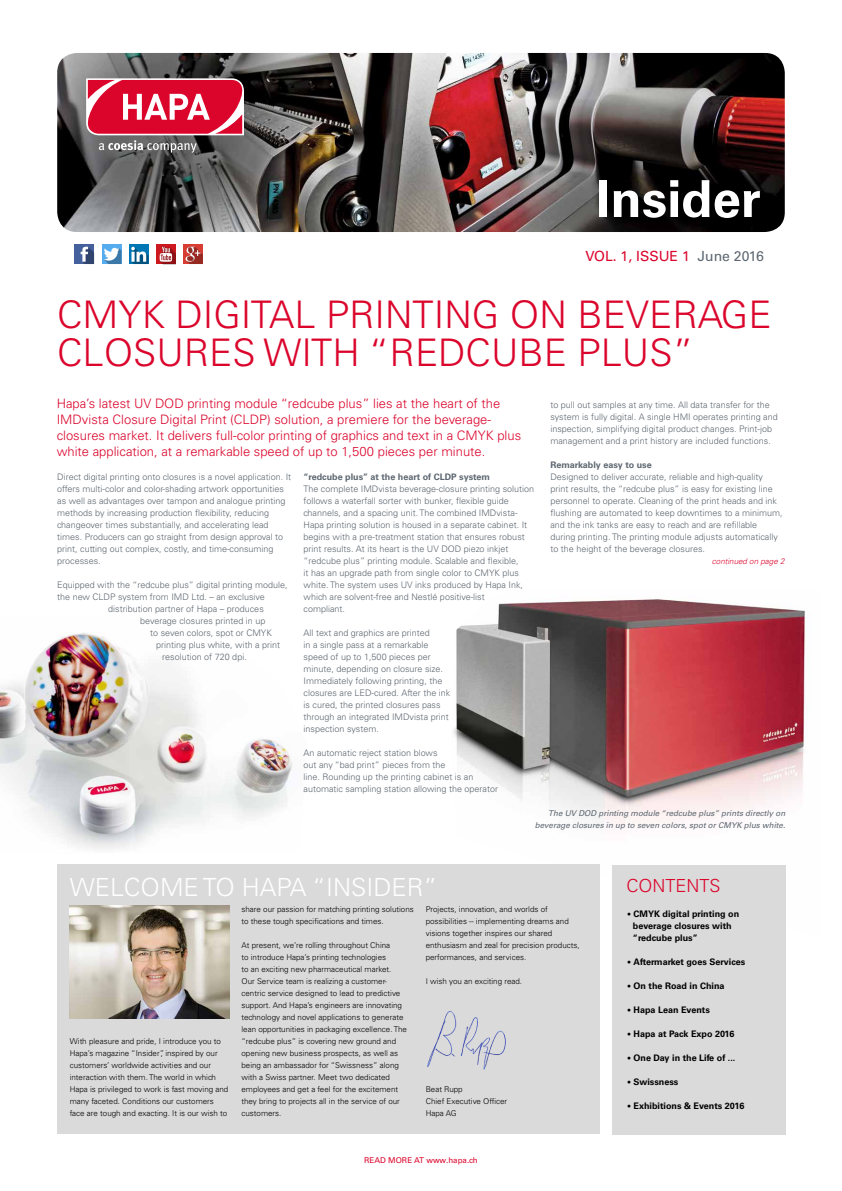
<style>
.page{position:relative;width:842px;height:1191px;background:#fff}
.page>*{position:absolute;margin:0;border:0;box-sizing:border-box;transform-origin:0 0}
.t1{font:700 51px "Univers LT Std";color:#fff}
.t2{font:300 38px/38px "Univers LT Std";color:#db052c}
.t3{font:300 25px "Univers LT Std";color:#fff}
.t4{font:300 18px "Univers LT Std";color:#db052c}
.t5{font:14px "Univers LT Std";color:#db052c}
.t6{font:300 13px/16px "Univers LT Std";color:#db052c}
.t7{font:300 9px/12px "Univers LT Std";color:#5c6670}
.t8{font:700 9px/12px "Univers LT Std";color:#000}
.t9{font:700 9px "Univers LT Std";color:#5c6670}
.t10{font:300 8px/12px "Univers LT Std";color:#000}
.t11{font:italic 8px/12px "Univers LT Std";color:#5c6670;text-align:right}
.t12{font:8px "Univers LT Std";color:#db052c}
.t13{font:italic 300 8px "Univers LT Std";color:#db052c}
.s1{color:#5c6670}
.s2{font-weight:300;font-size:8px}
</style>
<div class="page">
<img style="left:0;top:632px;width:293px;height:217px">
<img style="left:57px;top:53px;width:728px;height:179px">
<img style="left:453px;top:599px;width:353px;height:337px">
<div style="left:57px;top:864px;width:543px;height:269px;background:#dadada"></div>
<div style="left:612px;top:865px;width:173px;height:269px;background:#dadada"></div>
<img style="left:70px;top:905px;width:160px;height:113px">
<svg style="left:86px;top:78px;width:158px;height:75px"></svg>
<img style="left:427px;top:1011px;width:79px;height:59px">
<div style="left:75px;top:244px;width:19px;height:20px;background:#45619d"></div>
<svg style="left:81px;top:247px;width:13px;height:17px"></svg>
<div style="left:102px;top:244px;width:19px;height:20px;background:#55acee"></div>
<svg style="left:104px;top:248px;width:17px;height:16px"></svg>
<div style="left:129px;top:244px;width:20px;height:20px;background:#0077b5"></div>
<svg style="left:131px;top:247px;width:18px;height:17px"></svg>
<div style="left:156px;top:244px;width:20px;height:20px;background:#cc181e"></div>
<svg style="left:160px;top:247px;width:16px;height:17px"></svg>
<div style="left:183px;top:244px;width:20px;height:20px;background:#d73d32"></div>
<svg style="left:186px;top:247px;width:17px;height:17px"></svg>
<h1 class="t1" style="left:596px;top:169px;width:166px">Insider</h1>
<h3 class="t5" style="left:585px;top:248px;width:180px">VOL. 1, ISSUE 1 <span class="s1">June 2016</span></h3>
<h2 class="t2" style="left:57px;top:295px;width:716px">CMYK DIGITAL PRINTING ON BEVERAGE<br>CLOSURES WITH “REDCUBE PLUS”</h2>
<p class="t6" style="left:57px;top:395px;width:466px">Hapa’s latest UV DOD printing module “redcube plus” lies at the heart of the IMDvista Closure Digital Print (CLDP) solution, a premiere for the beverage&shy;closures market. It delivers full-color printing of graphics and text in a CMYK plus white application, at a remarkable speed of up to 1,500 pieces per minute.</p>
<p class="t7" style="left:57px;top:471px;width:235px">Direct digital printing onto closures is a novel application. It offers multi-color and color-shading artwork opportunities as well as advantages over tampon and analogue printing methods by increasing production flexibility, reducing changeover times substantially, and accelerating lead times. Producers can go straight from design approval to print, cutting out complex, costly, and time-consuming processes.</p>
<p class="t7" style="left:57px;top:579px;width:232px">Equipped with the “redcube plus” digital printing module,</p>
<p class="t7" style="left:57px;top:591px;width:209px">the new CLDP system from IMD Ltd. – an exclusive</p>
<p class="t7" style="left:108px;top:603px;width:157px">distribution partner of Hapa – produces</p>
<p class="t7" style="left:140px;top:615px;width:127px">beverage closures printed in up</p>
<p class="t7" style="left:150px;top:627px;width:123px">to seven colors, spot or CMYK</p>
<p class="t7" style="left:156px;top:639px;width:126px">printing plus white, with a print</p>
<p class="t7" style="left:162px;top:651px;width:86px">resolution of 720 dpi.</p>
<p class="t9" style="left:304px;top:472px;width:188px">“redcube plus” at the heart of CLDP system</p>
<p class="t7" style="left:304px;top:483px;width:232px">The complete IMDvista beverage-closure printing solution follows a waterfall sorter with bunker, flexible guide channels, and a spacing unit. The combined IMDvista-Hapa printing solution is housed in a separate cabinet. It begins with a pre-treatment station that ensures robust print results. At its heart is the UV DOD piezo inkjet “redcube plus” printing module. Scalable and flexible,<br>it has an upgrade path from single color to CMYK plus white. The system uses UV inks produced by Hapa Ink, which are solvent-free and Nestlé positive-list<br>compliant.</p>
<p class="t7" style="left:304px;top:627px;width:148px">All text and graphics are printed<br>in a single pass at a remarkable speed of up to 1,500 pieces per minute, depending on closure size.<br>Immediately following printing, the closures are LED-cured. After the ink is cured, the printed closures pass through an integrated IMDvista print inspection system.</p>
<p class="t7" style="left:304px;top:747px;width:196px">An automatic reject station blows<br>out any “bad print” pieces from the<br>line. Rounding up the printing cabinet is an automatic sampling station allowing the operator</p>
<p class="t7" style="left:550px;top:399px;width:229px">to pull out samples at any time. All data transfer for the system is fully digital. A single HMI operates printing and inspection, simplifying digital product changes. Print-job management and a print history are included functions.</p>
<p class="t9" style="left:550px;top:459px;width:103px">Remarkably easy to use</p>
<p class="t7" style="left:550px;top:471px;width:234px">Designed to deliver accurate, reliable and high-quality print results, the “redcube plus” is easy for existing line personnel to operate. Cleaning of the print heads and ink flushing are automated to keep downtimes to a minimum, and the ink tanks are easy to reach and are refillable during printing. The printing module adjusts automatically to the height of the beverage closures.</p>
<p class="t13" style="left:712px;top:556px;width:74px">continued on page 2</p>
<p class="t11" style="left:535px;top:807px;width:252px">The UV DOD printing module “redcube plus” prints directly on beverage closures in up to seven colors, spot or CMYK plus white.</p>
<h3 class="t3" style="left:70px;top:872px;width:369px">WELCOME TO HAPA “INSIDER”</h3>
<p class="t10" style="left:426px;top:903px;width:155px">Projects, innovation, and worlds of possibilities -- implementing dreams and visions together inspires our shared enthusiasm and zeal for precision products, performances, and services.</p>
<p class="t10" style="left:426px;top:975px;width:98px">I wish you an exciting read.</p>
<p class="t10" style="left:241px;top:903px;width:174px">share our passion for matching printing solutions to these tough specifications and times.</p>
<p class="t10" style="left:241px;top:939px;width:167px">At present, we’re rolling throughout China<br>to introduce Hapa’s printing technologies<br>to an exciting new pharmaceutical market.<br>Our Service team is realizing a customer&shy;centric service designed to lead to predictive support. And Hapa’s engineers are innovating technology and novel applications to generate lean opportunities in packaging excellence. The “redcube plus” is covering new ground and opening new business prospects, as well as being an ambassador for “Swissness” along with a Swiss partner. Meet two dedicated employees and get a feel for the excitement they bring to projects all in the service of our customers.</p>
<p class="t10" style="left:70px;top:1035px;width:160px">With pleasure and pride, I introduce you to Hapa’s magazine “Insider”, inspired by our customers’ worldwide activities and our interaction with them. The world in which Hapa is privileged to work is fast moving and many faceted. Conditions our customers face are tough and exacting. It is our wish to</p>
<p class="t10" style="left:426px;top:1083px;width:83px">Beat Rupp<br>Chief Executive Officer<br>Hapa AG</p>
<p class="t12" style="left:364px;top:1155px;width:115px">READ MORE AT www.hapa.ch</p>
<h3 class="t4" style="left:626px;top:875px;width:96px">CONTENTS</h3>
<p class="t8" style="left:633px;top:907px;width:108px;text-indent:-6px"><span class="s2">•</span> CMYK digital printing on beverage closures with “redcube plus”</p>
<p class="t8" style="left:627px;top:955px;width:120px"><span class="s2">•</span> Aftermarket goes Services</p>
<p class="t8" style="left:627px;top:979px;width:99px"><span class="s2">•</span> On the Road in China</p>
<p class="t8" style="left:627px;top:1003px;width:84px"><span class="s2">•</span> Hapa Lean Events</p>
<p class="t8" style="left:627px;top:1027px;width:109px"><span class="s2">•</span> Hapa at Pack Expo 2016</p>
<p class="t8" style="left:627px;top:1051px;width:109px"><span class="s2">•</span> One Day in the Life of ...</p>
<p class="t8" style="left:627px;top:1075px;width:53px"><span class="s2">•</span> Swissness</p>
<p class="t8" style="left:627px;top:1099px;width:119px"><span class="s2">•</span> Exhibitions &amp; Events 2016</p>
</div>
